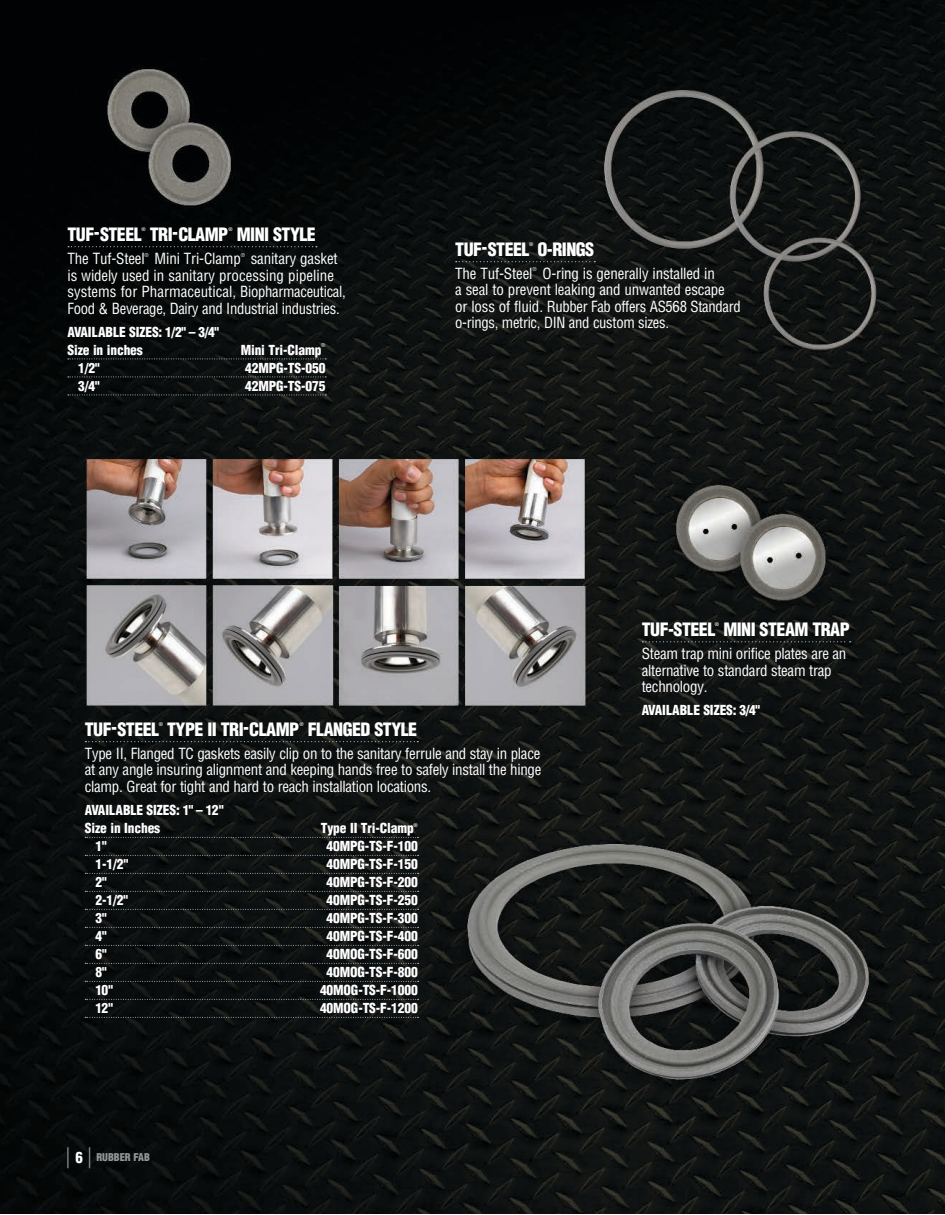
<style>
.page{position:relative;width:945px;height:1215px;background:#fff}
.page>*{position:absolute;margin:0;border:0;box-sizing:border-box;transform-origin:0 0}
.t1{font:900 condensed 18px "Helvetica LT Std";letter-spacing:-.03em;color:#fff}
.t2{font:condensed 15px/16.5px "Helvetica LT Std";letter-spacing:-.02em;color:#fff}
.t3{font:900 condensed 13.5px/18px "Helvetica LT Std";letter-spacing:-.01em;color:#fff}
.t4{font:900 condensed 10.5px "Helvetica LT Std";color:#949698}
.t5{font:500 5.25px "Helvetica Neue";color:#fff}
.t6{font:condensed 5.25px "Helvetica LT Std";color:#fff}
.s1{font-weight:400;font-size:21px}
.s2{font-size:15px;color:#fff}
</style>
<div class="page">
<img style="left:0;top:0;width:945px;height:1214px">
<svg style="left:85px;top:741px;width:333px;height:1px"></svg>
<svg style="left:85px;top:837px;width:334px;height:1px"></svg>
<svg style="left:85px;top:855px;width:334px;height:1px"></svg>
<svg style="left:85px;top:873px;width:334px;height:1px"></svg>
<svg style="left:85px;top:891px;width:334px;height:1px"></svg>
<svg style="left:85px;top:909px;width:334px;height:1px"></svg>
<svg style="left:85px;top:927px;width:334px;height:1px"></svg>
<svg style="left:85px;top:945px;width:334px;height:1px"></svg>
<svg style="left:85px;top:963px;width:334px;height:1px"></svg>
<svg style="left:85px;top:981px;width:334px;height:1px"></svg>
<svg style="left:85px;top:999px;width:334px;height:1px"></svg>
<svg style="left:85px;top:1017px;width:334px;height:1px"></svg>
<svg style="left:68px;top:246px;width:249px;height:1px"></svg>
<svg style="left:68px;top:359px;width:258px;height:1px"></svg>
<svg style="left:68px;top:377px;width:258px;height:1px"></svg>
<svg style="left:68px;top:395px;width:258px;height:1px"></svg>
<svg style="left:456px;top:261px;width:139px;height:1px"></svg>
<svg style="left:642px;top:641px;width:209px;height:1px"></svg>
<p class="t5" style="left:141px;top:226px;width:6px">®</p>
<p class="t5" style="left:228px;top:226px;width:6px">®</p>
<p class="t1" style="left:237px;top:223px;width:81px">MINI STYLE</p>
<p class="t2" style="left:68px;top:250px;width:79px">The Tuf-Steel</p>
<p class="t6" style="left:145px;top:251px;width:6px">®</p>
<p class="t2" style="left:155px;top:250px;width:88px">Mini Tri-Clamp</p>
<p class="t6" style="left:241px;top:251px;width:6px">®</p>
<p class="t1" style="left:68px;top:223px;width:162px">TUF-STEEL TRI-CLAMP</p>
<p class="t2" style="left:68px;top:250px;width:280px;text-indent:183px">sanitary gasket is widely used in sanitary processing pipeline systems for Pharmaceutical, Biopharmaceutical, Food &amp; Beverage, Dairy and Industrial industries.</p>
<p class="t3" style="left:68px;top:323px;width:153px">AVAILABLE SIZES: 1/2" – 3/4"<br>Size in inches</p>
<p class="t3" style="left:241px;top:341px;width:82px">Mini Tri-Clamp</p>
<p class="t6" style="left:321px;top:342px;width:6px">®</p>
<p class="t3" style="left:78px;top:359px;width:23px">1/2"</p>
<p class="t3" style="left:245px;top:359px;width:82px">42MPG-TS-050</p>
<p class="t3" style="left:78px;top:377px;width:23px">3/4"</p>
<p class="t3" style="left:245px;top:377px;width:82px">42MPG-TS-075</p>
<p class="t1" style="left:455px;top:238px;width:141px">TUF-STEEL O-RINGS</p>
<p class="t5" style="left:529px;top:241px;width:6px">®</p>
<p class="t2" style="left:455px;top:265px;width:79px">The Tuf-Steel</p>
<p class="t6" style="left:532px;top:266px;width:6px">®</p>
<p class="t2" style="left:455px;top:265px;width:287px;text-indent:87px">O-ring is generally installed in<br>a seal to prevent leaking and unwanted escape or loss of fluid. Rubber Fab offers AS568 Standard o-rings, metric, DIN and custom sizes.</p>
<p class="t1" style="left:642px;top:618px;width:209px">TUF-STEEL MINI STEAM TRAP</p>
<p class="t5" style="left:715px;top:621px;width:6px">®</p>
<p class="t2" style="left:642px;top:645px;width:206px">Steam trap mini orifice plates are an alternative to standard steam trap technology.</p>
<p class="t3" style="left:642px;top:701px;width:120px">AVAILABLE SIZES: 3/4"</p>
<p class="t5" style="left:159px;top:721px;width:6px">®</p>
<p class="t5" style="left:299px;top:721px;width:6px">®</p>
<p class="t1" style="left:308px;top:718px;width:111px">FLANGED STYLE</p>
<p class="t2" style="left:85px;top:745px;width:458px;text-align:justify">Type II, Flanged TC gaskets easily clip on to the sanitary ferrule and stay in place at any angle insuring alignment and keeping hands free to safely install the hinge clamp. Great for tight and hard to reach installation locations.</p>
<p class="t3" style="left:85px;top:801px;width:140px">AVAILABLE SIZES: 1" – 12"<br>Size in Inches</p>
<p class="t1" style="left:85px;top:718px;width:216px">TUF-STEEL TYPE II TRI-CLAMP</p>
<p class="t3" style="left:321px;top:819px;width:95px">Type II Tri-Clamp</p>
<p class="t5" style="left:414px;top:822px;width:6px">®</p>
<p class="t3" style="left:96px;top:837px;width:13px">1"</p>
<p class="t3" style="left:327px;top:837px;width:93px">40MPG-TS-F-100</p>
<p class="t3" style="left:96px;top:855px;width:34px">1-1/2"</p>
<p class="t3" style="left:327px;top:855px;width:93px">40MPG-TS-F-150</p>
<p class="t3" style="left:96px;top:873px;width:13px">2"</p>
<p class="t3" style="left:327px;top:873px;width:93px">40MPG-TS-F-200</p>
<p class="t3" style="left:96px;top:891px;width:34px">2-1/2"</p>
<p class="t3" style="left:327px;top:891px;width:93px">40MPG-TS-F-250</p>
<p class="t3" style="left:96px;top:909px;width:13px">3"</p>
<p class="t3" style="left:327px;top:909px;width:93px">40MPG-TS-F-300</p>
<p class="t3" style="left:96px;top:927px;width:13px">4"</p>
<p class="t3" style="left:327px;top:927px;width:93px">40MPG-TS-F-400</p>
<p class="t3" style="left:96px;top:945px;width:13px">6"</p>
<p class="t3" style="left:327px;top:945px;width:93px">40MOG-TS-F-600</p>
<p class="t3" style="left:96px;top:963px;width:13px">8"</p>
<p class="t3" style="left:327px;top:963px;width:93px">40MOG-TS-F-800</p>
<p class="t3" style="left:96px;top:981px;width:19px">10"</p>
<p class="t3" style="left:320px;top:981px;width:99px">40MOG-TS-F-1000</p>
<p class="t3" style="left:96px;top:999px;width:19px">12"</p>
<p class="t3" style="left:320px;top:999px;width:99px">40MOG-TS-F-1200</p>
<p class="t4" style="left:66px;top:1151px;width:86px"><span class="s1">|</span> <span class="s2">6</span> <span class="s1">|</span> RUBBER FAB</p>
</div>
